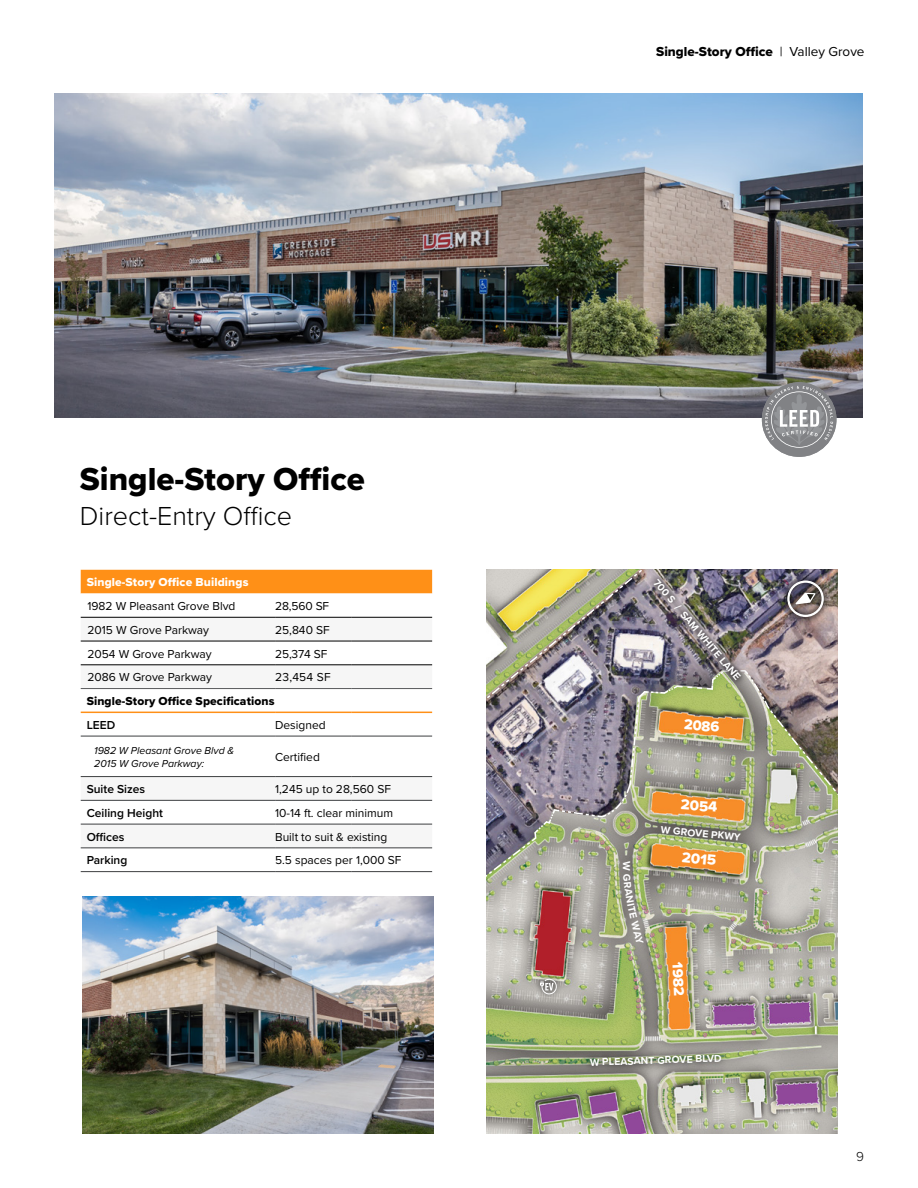
<style>
.page{position:relative;width:918px;height:1188px;background:#fff}
.page>*{position:absolute;margin:0;border:0;box-sizing:border-box;transform-origin:0 0}
.t1{font:33px "Proxima Nova Extrabld";color:#000}
.t2{font:300 27px "Proxima Nova";color:#000}
.t3{font:15px "Proxima Nova Extrabld";color:#fff}
.t4{font:13.5px "Proxima Nova Extrabld";color:#000}
.t5{font:300 13.5px "Proxima Nova";color:#000}
.t6{font:12px "Proxima Nova";color:#000}
.t7{font:600 12px "Proxima Nova";color:#000}
.t8{font:12px "Proxima Nova Extrabld";letter-spacing:.01em;color:#000}
.t9{font:12px "Proxima Nova Extrabld";letter-spacing:.01em;color:#fff}
.t10{font:700 10.5px "Proxima Nova";color:#fff}
.t11{font:italic 10.5px/13.5px "Proxima Nova";color:#000}
.s1{font-family:"Proxima Nova"}
</style>
<div class="page">
<div style="left:81px;top:570px;width:351px;height:24px;background:#ff9017"></div>
<svg style="left:81px;top:640px;width:351px;height:208px"></svg>
<hr style="left:81px;top:800px;width:194px;height:1px;background:#3d3f41">
<hr style="left:275px;top:800px;width:77px;height:1px;background:#3d3f41">
<hr style="left:352px;top:800px;width:80px;height:1px;background:#3d3f41">
<hr style="left:81px;top:824px;width:194px;height:1px;background:#3d3f41">
<hr style="left:275px;top:824px;width:77px;height:1px;background:#3d3f41">
<hr style="left:352px;top:824px;width:80px;height:1px;background:#3d3f41">
<hr style="left:81px;top:871px;width:194px;height:1px;background:#3d3f41">
<hr style="left:275px;top:871px;width:77px;height:1px;background:#3d3f41">
<hr style="left:352px;top:871px;width:80px;height:1px;background:#3d3f41">
<hr style="left:81px;top:848px;width:194px;height:1px;background:#3d3f41">
<hr style="left:275px;top:848px;width:77px;height:1px;background:#3d3f41">
<hr style="left:352px;top:848px;width:80px;height:1px;background:#3d3f41">
<hr style="left:81px;top:736px;width:194px;height:1px;background:#3d3f41">
<hr style="left:275px;top:736px;width:77px;height:1px;background:#3d3f41">
<hr style="left:352px;top:736px;width:80px;height:1px;background:#3d3f41">
<hr style="left:81px;top:776px;width:194px;height:1px;background:#3d3f41">
<hr style="left:275px;top:776px;width:77px;height:1px;background:#3d3f41">
<hr style="left:352px;top:776px;width:80px;height:1px;background:#3d3f41">
<hr style="left:81px;top:665px;width:194px;height:1px;background:#000">
<hr style="left:275px;top:665px;width:77px;height:1px;background:#000">
<hr style="left:352px;top:665px;width:80px;height:1px;background:#000">
<hr style="left:81px;top:617px;width:194px;height:1px;background:#000">
<hr style="left:275px;top:617px;width:77px;height:1px;background:#000">
<hr style="left:352px;top:617px;width:80px;height:1px;background:#000">
<hr style="left:81px;top:641px;width:194px;height:1px;background:#000">
<hr style="left:275px;top:641px;width:77px;height:1px;background:#000">
<hr style="left:352px;top:641px;width:80px;height:1px;background:#000">
<hr style="left:81px;top:688px;width:194px;height:1px;background:#58595b">
<hr style="left:275px;top:688px;width:77px;height:1px;background:#58595b">
<hr style="left:352px;top:688px;width:80px;height:1px;background:#58595b">
<hr style="left:81px;top:712px;width:194px;height:1px;background:#ff9017">
<hr style="left:275px;top:712px;width:77px;height:1px;background:#ff9017">
<hr style="left:352px;top:712px;width:80px;height:1px;background:#ff9017">
<img style="left:54px;top:93px;width:809px;height:325px">
<img style="left:658px;top:569px;width:179px;height:100px">
<img style="left:82px;top:896px;width:352px;height:237px">
<svg style="left:762px;top:382px;width:75px;height:75px"></svg>
<div style="left:780px;top:573px;width:51px;height:52px;background:#000;opacity:.75"></div>
<svg style="left:787px;top:580px;width:37px;height:37px"></svg>
<img style="left:486px;top:569px;width:172px;height:100px">
<img style="left:486px;top:669px;width:352px;height:465px">
<div style="left:646px;top:571px;width:102px;height:116px;background:#000;opacity:.75"></div>
<div style="left:534px;top:973px;width:29px;height:27px;background:#000;opacity:.75"></div>
<svg style="left:540px;top:978px;width:17px;height:17px"></svg>
<svg style="left:623px;top:861px;width:21px;height:84px"></svg>
<h1 class="t1" style="left:80px;top:455px;width:287px">Single-Story Office</h1>
<h2 class="t2" style="left:80px;top:496px;width:214px">Direct-Entry Office</h2>
<p class="t9" style="left:87px;top:573px;width:163px">Single-Story Office Buildings</p>
<p class="t6" style="left:87px;top:597px;width:150px">1982 W Pleasant Grove Blvd</p>
<p class="t6" style="left:275px;top:597px;width:56px">28,560 SF</p>
<p class="t6" style="left:87px;top:621px;width:123px">2015 W Grove Parkway</p>
<p class="t6" style="left:275px;top:621px;width:56px">25,840 SF</p>
<p class="t6" style="left:87px;top:645px;width:126px">2054 W Grove Parkway</p>
<p class="t6" style="left:275px;top:645px;width:54px">25,374 SF</p>
<p class="t6" style="left:87px;top:668px;width:126px">2086 W Grove Parkway</p>
<p class="t6" style="left:275px;top:668px;width:57px">23,454 SF</p>
<p class="t8" style="left:87px;top:692px;width:189px">Single-Story Office Specifications</p>
<p class="t7" style="left:87px;top:716px;width:30px">LEED</p>
<p class="t6" style="left:275px;top:716px;width:52px">Designed</p>
<p class="t11" style="left:94px;top:743px;width:142px">1982 W Pleasant Grove Blvd &amp;<br>2015 W Grove Parkway:</p>
<p class="t6" style="left:275px;top:748px;width:46px">Certified</p>
<p class="t7" style="left:87px;top:780px;width:60px">Suite Sizes</p>
<p class="t6" style="left:275px;top:780px;width:117px">1,245 up to 28,560 SF</p>
<p class="t7" style="left:87px;top:804px;width:78px">Ceiling Height</p>
<p class="t6" style="left:275px;top:804px;width:120px">10-14 ft. clear minimum</p>
<p class="t7" style="left:87px;top:828px;width:39px">Offices</p>
<p class="t6" style="left:275px;top:828px;width:114px">Built to suit &amp; existing</p>
<p class="t7" style="left:87px;top:852px;width:42px">Parking</p>
<p class="t6" style="left:275px;top:852px;width:128px">5.5 spaces per 1,000 SF</p>
<p class="t4" style="left:656px;top:41px;width:210px">Single-Story Office <span class="s1">| Valley Grove</span></p>
<p class="t10" style="left:662px;top:575px;width:130px;rotate:50deg">700 S / SAM WHITE LANE</p>
<p class="t3" style="left:685px;top:713px;width:37px;rotate:4deg">2086</p>
<p class="t3" style="left:681px;top:793px;width:38px;rotate:4deg">2054</p>
<p class="t10" style="left:662px;top:822px;width:82px;rotate:5deg">W GROVE PKWY</p>
<p class="t3" style="left:683px;top:846px;width:36px;rotate:6deg">2015</p>
<p class="t3" style="left:689px;top:962px;width:35px;rotate:87deg">1982</p>
<p class="t10" style="left:590px;top:1055px;width:133px;rotate:-2deg">W PLEASANT GROVE BLVD</p>
<p class="t5" style="left:856px;top:1146px;width:9px">9</p>
</div>
